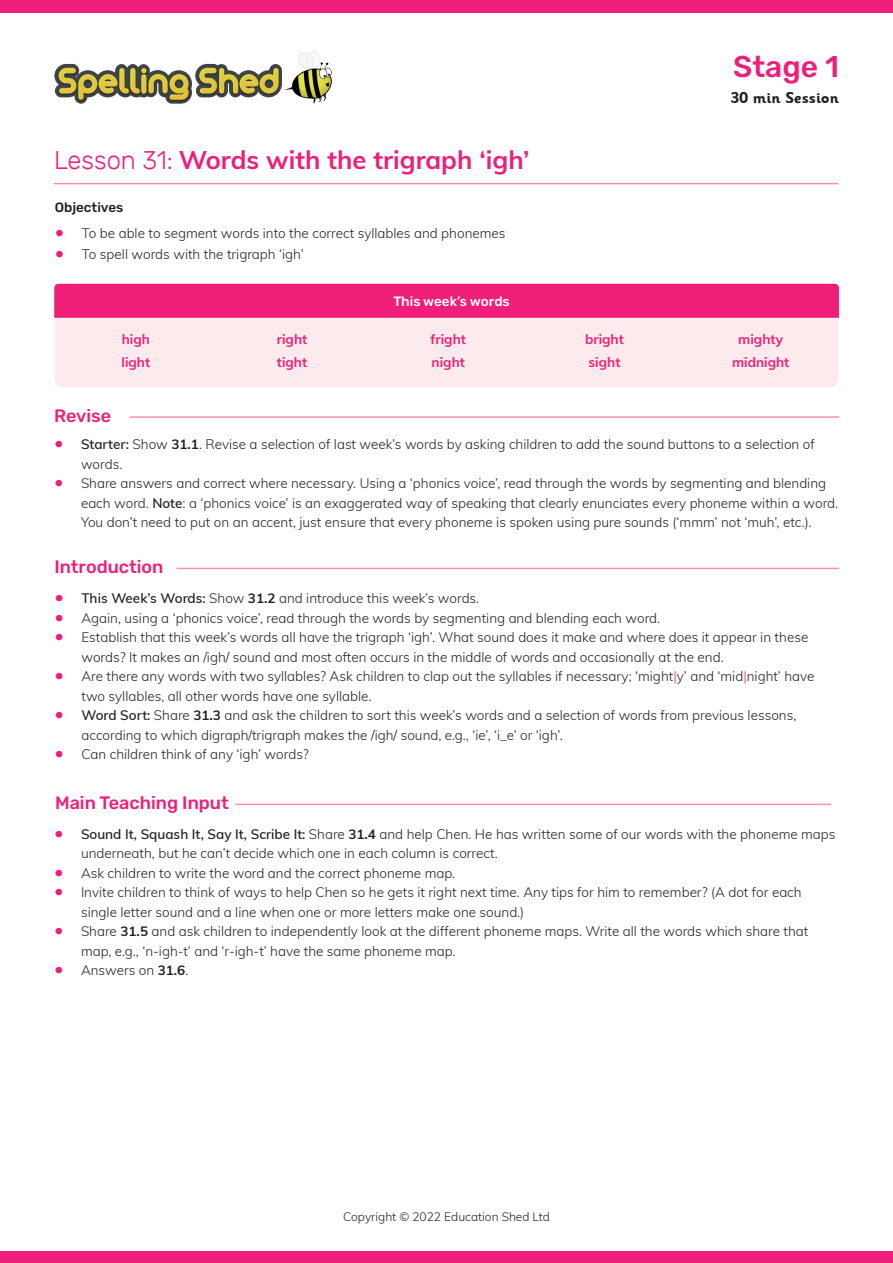
<style>
.page{position:relative;width:893px;height:1263px;background:#fff}
.page>*{position:absolute;margin:0;border:0;box-sizing:border-box;transform-origin:0 0}
.t1{font:500 30px "Rubik";color:#ee1e79}
.t2{font:700 25.5px "Muli";color:#ee1e79}
.t3{font:500 18px "Rubik";color:#ee1e79}
.t4{font:700 15.75px "Sassoon Infant Rg";color:#231f20}
.t5{font:300 13.5px/19.5px "Muli";color:#231f20}
.t6{font:700 13.5px/22.5px "Muli";color:#ee1e79}
.t7{font:500 13.5px "Rubik";color:#fff}
.t8{font:500 13.5px "Rubik";color:#231f20}
.t9{font:300 12px "Muli";color:#231f20}
.s1{font-family:"Rubik";font-weight:300}
.s2{font-weight:700;font-size:18px;color:#ee1e79}
.s3{font-weight:600}
.s4{font-weight:700}
.s5{color:#ee2e2b}
</style>
<div class="page">
<div style="left:0;top:1251px;width:893px;height:12px;background:#ee1e79"></div>
<img style="left:55px;top:52px;width:277px;height:51px">
<div style="left:0;top:0;width:893px;height:13px;background:#ee1e79"></div>
<div style="left:55px;top:284px;width:783px;height:103px;background:#fdeaed;border-radius:9px"></div>
<hr style="left:130px;top:416px;width:709px;height:2px;background:#ee1e79">
<hr style="left:54px;top:183px;width:784px;height:1px;background:#ee1e79">
<hr style="left:235px;top:804px;width:596px;height:1px;background:#ee1e79">
<hr style="left:176px;top:568px;width:663px;height:1px;background:#ee1e79">
<div style="left:54px;top:284px;width:785px;height:34px;background:#ee1e79"></div>
<h2 class="t2" style="left:54px;top:141px;width:477px"><span class="s1">Lesson 31:</span> Words with the trigraph ‘igh’</h2>
<p class="t8" style="left:55px;top:200px;width:70px">Objectives</p>
<p class="t5" style="left:55px;top:223px;width:452px"><span class="s2">•</span> To be able to segment words into the correct syllables and phonemes</p>
<p class="t5" style="left:55px;top:244px;width:250px"><span class="s2">•</span> To spell words with the trigraph ‘igh’</p>
<p class="t7" style="left:393px;top:293px;width:118px">This week’s words</p>
<h1 class="t1" style="left:733px;top:49px;width:107px">Stage 1</h1>
<p class="t4" style="left:731px;top:89px;width:110px">30 min Session</p>
<p class="t6" style="left:122px;top:327px;width:30px">high light</p>
<p class="t6" style="left:277px;top:327px;width:32px">right tight</p>
<p class="t6" style="left:431px;top:327px;width:37px">fright night</p>
<p class="t6" style="left:585px;top:327px;width:40px">bright sight</p>
<p class="t6" style="left:732px;top:327px;width:59px;text-align:center">mighty midnight</p>
<h3 class="t3" style="left:54px;top:405px;width:59px">Revise</h3>
<p class="t5" style="left:81px;top:434px;width:735px;text-indent:-27px"><span class="s2">•</span> <span class="s3">Starter:</span> Show <span class="s4">31.1</span>. Revise a selection of last week’s words by asking children to add the sound buttons to a selection of words.</p>
<p class="t5" style="left:81px;top:473px;width:759px;text-indent:-27px"><span class="s2">•</span> Share answers and correct where necessary. Using a ‘phonics voice’, read through the words by segmenting and blending each word. <span class="s3">Note</span>: a ‘phonics voice’ is an exaggerated way of speaking that clearly enunciates every phoneme within a word.<br>You don’t need to put on an accent, just ensure that every phoneme is spoken using pure sounds (‘mmm’ not ‘muh’, etc.).</p>
<h3 class="t3" style="left:54px;top:556px;width:111px">Introduction</h3>
<p class="t5" style="left:54px;top:588px;width:426px"><span class="s2">•</span> <span class="s3">This Week’s Words:</span> Show <span class="s4">31.2</span> and introduce this week’s words.</p>
<p class="t5" style="left:54px;top:607px;width:607px"><span class="s2">•</span> Again, using a ‘phonics voice’, read through the words by segmenting and blending each word.</p>
<p class="t5" style="left:81px;top:627px;width:728px;text-indent:-27px"><span class="s2">•</span> Establish that this week’s words all have the trigraph ‘igh’. What sound does it make and where does it appear in these words? It makes an /igh/ sound and most often occurs in the middle of words and occasionally at the end.</p>
<p class="t5" style="left:81px;top:666px;width:735px;text-indent:-27px"><span class="s2">•</span> Are there any words with two syllables? Ask children to clap out the syllables if necessary; ‘might<span class="s5">|</span>y’ and ‘mid<span class="s5">|</span>night’ have two syllables, all other words have one syllable.</p>
<p class="t5" style="left:81px;top:705px;width:716px;text-indent:-27px"><span class="s2">•</span> <span class="s3">Word Sort:</span> Share <span class="s4">31.3</span> and ask the children to sort this week’s words and a selection of words from previous lessons, according to which digraph/trigraph makes the /igh/ sound, e.g., ‘ie’, ‘i_e’ or ‘igh’.</p>
<p class="t5" style="left:54px;top:744px;width:256px"><span class="s2">•</span> Can children think of any ‘igh’ words?</p>
<h3 class="t3" style="left:55px;top:793px;width:175px">Main Teaching Input</h3>
<p class="t5" style="left:81px;top:823px;width:756px;text-indent:-27px"><span class="s2">•</span> <span class="s3">Sound It, Squash It, Say It, Scribe It:</span> Share <span class="s4">31.4</span> and help Chen. He has written some of our words with the phoneme maps underneath, but he can’t decide which one in each column is correct.</p>
<p class="t5" style="left:54px;top:862px;width:403px"><span class="s2">•</span> Ask children to write the word and the correct phoneme map.</p>
<p class="t5" style="left:81px;top:882px;width:722px;text-indent:-27px"><span class="s2">•</span> Invite children to think of ways to help Chen so he gets it right next time. Any tips for him to remember? (A dot for each single letter sound and a line when one or more letters make one sound.)</p>
<p class="t5" style="left:81px;top:921px;width:729px;text-indent:-27px"><span class="s2">•</span> Share <span class="s4">31.5</span> and ask children to independently look at the different phoneme maps. Write all the words which share that map, e.g., ‘n-igh-t’ and ‘r-igh-t’ have the same phoneme map.</p>
<p class="t5" style="left:54px;top:960px;width:136px"><span class="s2">•</span> Answers on <span class="s4">31.6</span>.</p>
<p class="t9" style="left:343px;top:1208px;width:208px">Copyright © 2022 Education Shed Ltd</p>
</div>
